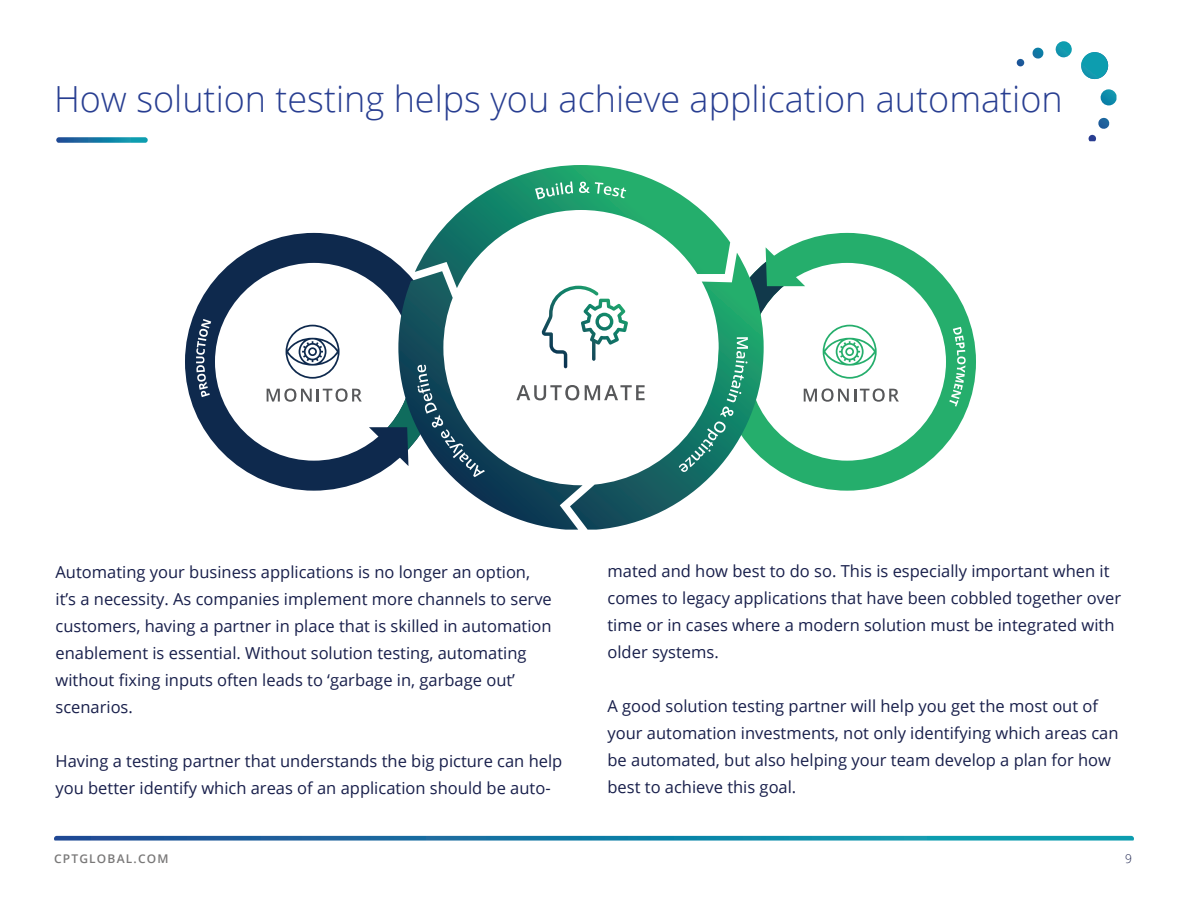
<style>
.page{position:relative;width:1188px;height:918px;background:#fff}
.page>*{position:absolute;margin:0;border:0;box-sizing:border-box;transform-origin:0 0}
.Paragraph_Style_1{font:300 36px "Open Sans";color:#283e91}
.Paragraph_Style_1-2{font:16.5px/27px "Open Sans";color:#181f4b}
.t1{font:600 12px "Open Sans";letter-spacing:.1em;color:#797878}
.t2{font:300 12px "Open Sans";color:#181f4b}
</style>
<div class="page">
<svg style="left:54px;top:836px;width:1080px;height:5px;background:#2986ac"></svg>
<svg style="left:1100px;top:89px;width:16px;height:17px"></svg>
<svg style="left:1055px;top:41px;width:17px;height:17px"></svg>
<svg style="left:1032px;top:48px;width:12px;height:11px"></svg>
<svg style="left:1017px;top:59px;width:7px;height:7px"></svg>
<svg style="left:1089px;top:118px;width:21px;height:23px"></svg>
<svg style="left:1081px;top:52px;width:27px;height:27px"></svg>
<svg style="left:56px;top:137px;width:92px;height:6px"></svg>
<svg style="left:789px;top:244px;width:187px;height:247px"></svg>
<svg style="left:185px;top:233px;width:187px;height:258px"></svg>
<svg style="left:267px;top:388px;width:95px;height:14px"></svg>
<svg style="left:452px;top:477px;width:118px;height:53px"></svg>
<svg style="left:570px;top:477px;width:140px;height:53px"></svg>
<svg style="left:286px;top:325px;width:54px;height:54px"></svg>
<svg style="left:369px;top:165px;width:530px;height:312px"></svg>
<svg style="left:949px;top:327px;width:17px;height:80px"></svg>
<svg style="left:196px;top:319px;width:15px;height:78px"></svg>
<p class="Paragraph_Style_1" style="left:54px;top:74px;width:1010px">How solution testing helps you achieve application automation</p>
<p class="Paragraph_Style_1-2" style="left:56px;top:558px;width:498px">Automating your business applications is no longer an option, it’s a necessity. As companies implement more channels to serve customers, having a partner in place that is skilled in automation enablement is essential. Without solution testing, automating without fixing inputs often leads to ‘garbage in, garbage out’ scenarios.</p>
<p class="Paragraph_Style_1-2" style="left:56px;top:747px;width:508px">Having a testing partner that understands the big picture can help you better identify which areas of an application should be auto-</p>
<p class="Paragraph_Style_1-2" style="left:608px;top:557px;width:515px">mated and how best to do so. This is especially important when it comes to legacy applications that have been cobbled together over time or in cases where a modern solution must be integrated with older systems.</p>
<p class="Paragraph_Style_1-2" style="left:608px;top:692px;width:513px">A good solution testing partner will help you get the most out of your automation investments, not only identifying which areas can be automated, but also helping your team develop a plan for how best to achieve this goal.</p>
<p class="t1" style="left:54px;top:850px;width:116px">CPTGLOBAL.COM</p>
<p class="t2" style="left:1125px;top:850px;width:8px">9</p>
</div>
